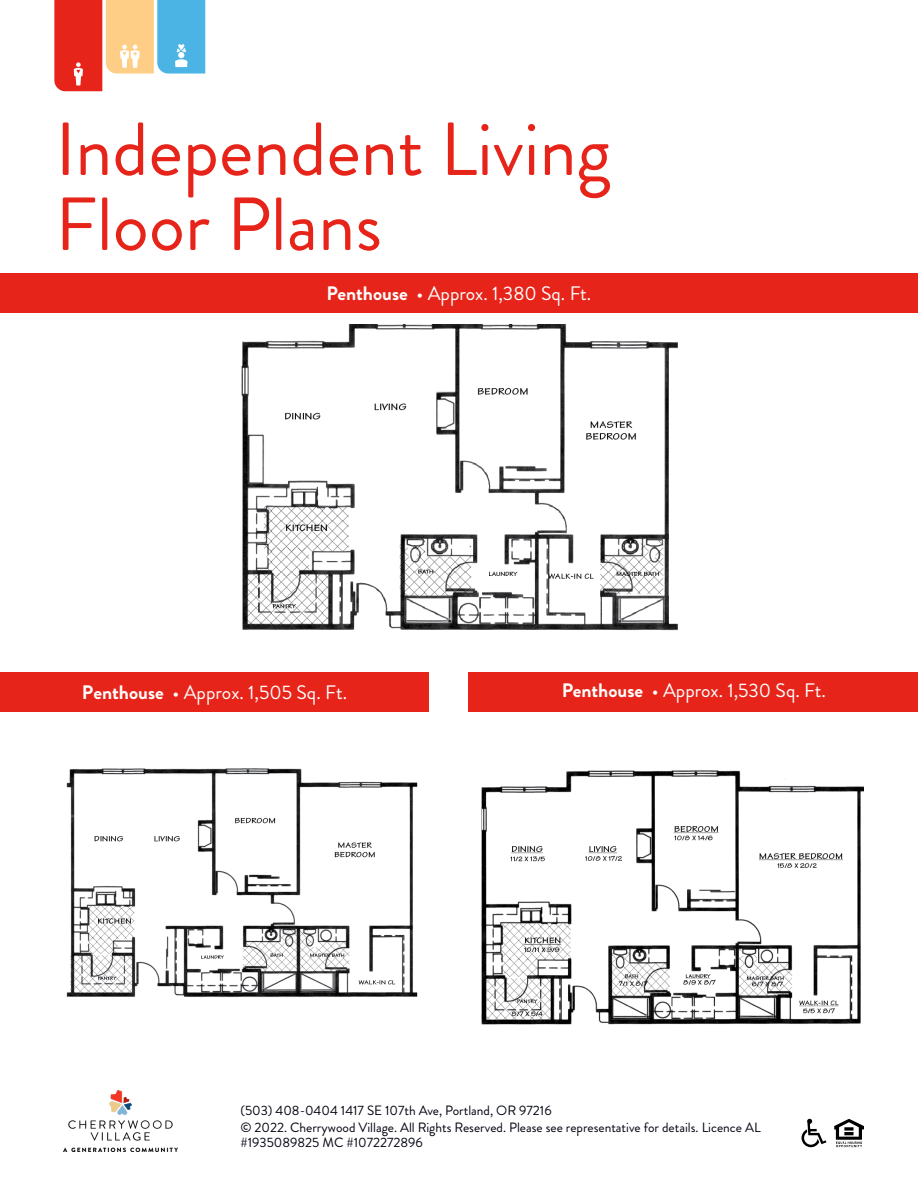
<style>
.page{position:relative;width:918px;height:1188px;background:#fff}
.page>*{position:absolute;margin:0;border:0;box-sizing:border-box;transform-origin:0 0}
.t1{font:75px/75px "Brandon Grotesque";color:#e72419}
.t2{font:19.5px "Brandon Grotesque";color:#fff}
.t3{font:13.5px/17px "Brandon Grotesque";color:#000310}
.s1{font-weight:700}
</style>
<div class="page">
<img style="left:63px;top:1091px;width:114px;height:60px">
<svg style="left:54px;top:0;width:151px;height:91px"></svg>
<img style="left:66px;top:768px;width:352px;height:230px">
<img style="left:481px;top:770px;width:383px;height:255px">
<div style="left:0;top:672px;width:428px;height:39px;background:#e72419"></div>
<div style="left:468px;top:672px;width:450px;height:39px;background:#e72419"></div>
<img style="left:241px;top:324px;width:437px;height:307px">
<div style="left:0;top:273px;width:918px;height:39px;background:#e72419"></div>
<svg style="left:834px;top:1119px;width:30px;height:28px"></svg>
<svg style="left:802px;top:1119px;width:24px;height:28px"></svg>
<p class="t1" style="left:55px;top:113px;width:557px">Independent Living<br>Floor Plans</p>
<p class="t2" style="left:327px;top:279px;width:266px"><span class="s1">Penthouse</span> • Approx. 1,380 Sq. Ft.</p>
<p class="t2" style="left:82px;top:678px;width:267px"><span class="s1">Penthouse</span> • Approx. 1,505 Sq. Ft.</p>
<p class="t2" style="left:562px;top:677px;width:265px"><span class="s1">Penthouse</span> • Approx. 1,530 Sq. Ft.</p>
<p class="t3" style="left:240px;top:1102px;width:522px">(503) 408-0404 1417 SE 107th Ave, Portland, OR 97216<br>© 2022. Cherrywood Village. All Rights Reserved. Please see representative for details. Licence AL</p>
<p class="t3" style="left:240px;top:1134px;width:184px">#1935089825 MC #1072272896</p>
</div>
